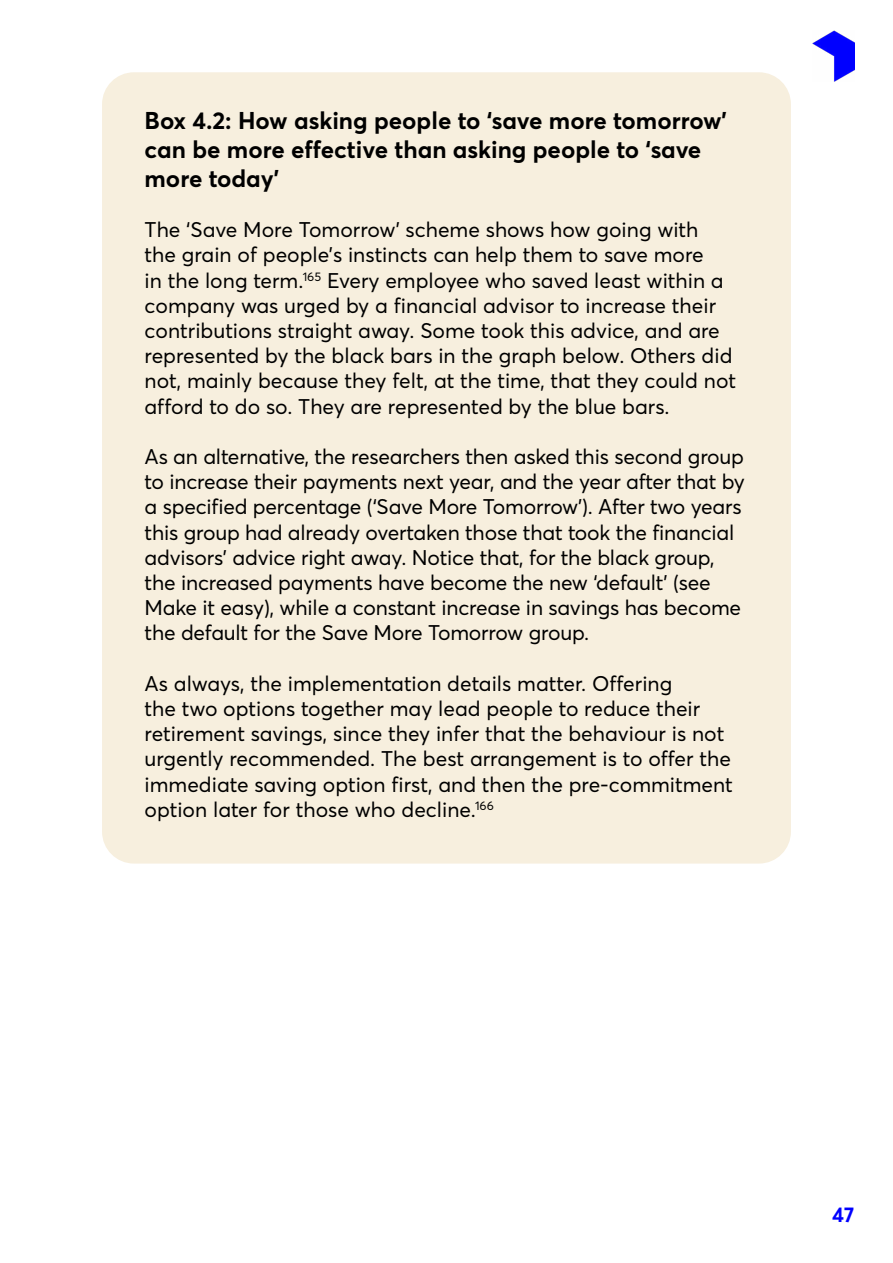
<style>
.page{position:relative;width:893px;height:1263px;background:#fff}
.page>*{position:absolute;margin:0;border:0;box-sizing:border-box;transform-origin:0 0}
.t1{font:700 24px/28.8px "Averta";color:#000}
.t2{font:21px/25.2px "Averta";letter-spacing:-.005em;color:#000}
.t3{font:700 21px "Averta";color:#00f}
</style>
<div class="page">
<img style="left:812px;top:31px;width:43px;height:51px">
<div style="left:102px;top:72px;width:689px;height:791px;background:#f7efde;border-radius:32px"></div>
<p class="t1" style="left:145px;top:106px;width:584px">Box 4.2: How asking people to ‘save more tomorrow’ can be more effective than asking people to ‘save more today’</p>
<p class="t2" style="left:145px;top:217px;width:593px">The ‘Save More Tomorrow’ scheme shows how going with<br>the grain of people’s instincts can help them to save more<br>in the long term.<sup>165</sup> Every employee who saved least within a company was urged by a financial advisor to increase their contributions straight away. Some took this advice, and are represented by the black bars in the graph below. Others did not, mainly because they felt, at the time, that they could not afford to do so. They are represented by the blue bars.</p>
<p class="t2" style="left:145px;top:444px;width:602px">As an alternative, the researchers then asked this second group to increase their payments next year, and the year after that by a specified percentage (‘Save More Tomorrow’). After two years this group had already overtaken those that took the financial advisors’ advice right away. Notice that, for the black group, the increased payments have become the new ‘default’ (see Make it easy), while a constant increase in savings has become the default for the Save More Tomorrow group.</p>
<p class="t2" style="left:145px;top:671px;width:590px">As always, the implementation details matter. Offering<br>the two options together may lead people to reduce their retirement savings, since they infer that the behaviour is not urgently recommended. The best arrangement is to offer the immediate saving option first, and then the pre-commitment option later for those who decline.<sup>166</sup></p>
<p class="t3" style="left:832px;top:1201px;width:24px">47</p>
</div>
